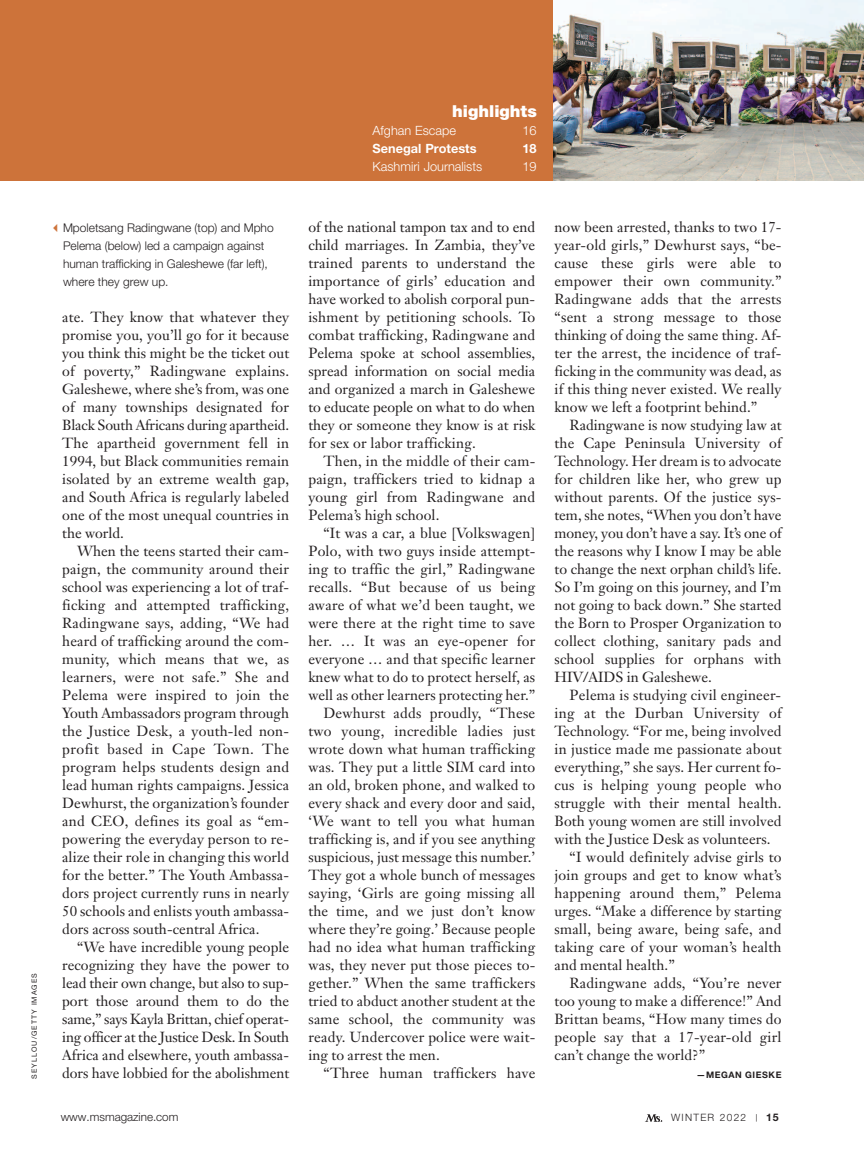
<style>
.page{position:relative;width:864px;height:1161px;background:#fff}
.page>*{position:absolute;margin:0;border:0;box-sizing:border-box;transform-origin:0 0}
.t1{font:900 16.5px "Helvetica Neue LT Std";color:#fff}
.t2{font:14.4px/18px "Janson Text";letter-spacing:.015em;color:#231f20;text-align:justify}
.t3{font:300 12.75px "Helvetica Neue LT Std";color:#fff}
.t4{font:700 12.75px "Helvetica Neue LT Std";color:#fff}
.t5{font:300 12px/18px "Helvetica Neue LT Std";color:#231f20}
.t6{font:300 11.7px "Helvetica Neue LT Std";color:#231f20}
.t7{font:300 10.2px "Helvetica Neue LT Std";letter-spacing:.12em;color:#231f20}
.t8{font:700 9px "Helvetica Neue LT Std";letter-spacing:.06em;color:#231f20}
.t9{font:7.2px "Helvetica Neue LT Std";letter-spacing:.14em;color:#231f20}
.s1{font-weight:400;font-size:7.5px}
.s2{font-weight:700;font-size:10.5px}
</style>
<div class="page">
<div style="left:0;top:0;width:864px;height:181px;background:#cd733a"></div>
<img style="left:553px;top:0;width:311px;height:181px">
<svg style="left:645px;top:1114px;width:17px;height:8px"></svg>
<p class="t9" style="left:30px;top:1078px;width:107px;rotate:-90deg">SEYLLOU/GETTY IMAGES</p>
<p class="t1" style="left:452px;top:102px;width:86px">highlights</p>
<p class="t3" style="left:373px;top:123px;width:85px">Afghan Escape</p>
<p class="t3" style="left:522px;top:123px;width:16px">16</p>
<p class="t4" style="left:373px;top:141px;width:106px">Senegal Protests</p>
<p class="t4" style="left:522px;top:141px;width:16px">18</p>
<p class="t3" style="left:373px;top:159px;width:111px">Kashmiri Journalists</p>
<p class="t3" style="left:522px;top:159px;width:16px">19</p>
<p class="t5" style="left:63px;top:219px;width:212px">Mpoletsang Radingwane (top) and Mpho Pelema (below) led a campaign against human trafficking in Galeshewe (far left), where they grew up.</p>
<p class="t2" style="left:62px;top:308px;width:228px">ate. They know that whatever they promise you, you’ll go for it because you think this might be the ticket out of poverty,” Radingwane explains.<br>Galeshewe, where she’s from, was one of many townships designated for Black South Africans during apartheid.<br>The apartheid government fell in 1994, but Black communities remain isolated by an extreme wealth gap, and South Africa is regularly labeled one of the most unequal countries in the world.</p>
<p class="t2" style="left:62px;top:542px;width:229px;text-indent:15px">When the teens started their cam&shy;paign, the community around their school was experiencing a lot of traf&shy;ficking and attempted trafficking, Radingwane says, adding, “We had heard of trafficking around the com&shy;munity, which means that we, as learners, were not safe.” She and Pelema were inspired to join the Youth Ambassadors program through the Justice Desk, a youth-led non&shy;profit based in Cape Town. The program helps students design and lead human rights campaigns. Jessica Dewhurst, the organization’s founder and CEO, defines its goal as “em&shy;powering the everyday person to re&shy;alize their role in changing this world for the better.” The Youth Ambassa&shy;dors project currently runs in nearly 50 schools and enlists youth ambassa&shy;dors across south-central Africa.</p>
<p class="t2" style="left:62px;top:938px;width:228px;text-indent:15px">“We have incredible young people recognizing they have the power to lead their own change, but also to sup&shy;port those around them to do the same,” says Kayla Brittan, chief operat&shy;ing officer at the Justice Desk. In South Africa and elsewhere, youth ambassa&shy;dors have lobbied for the abolishment</p>
<p class="t2" style="left:308px;top:218px;width:228px">of the national tampon tax and to end child marriages. In Zambia, they’ve trained parents to understand the importance of girls’ education and have worked to abolish corporal pun&shy;ishment by petitioning schools. To combat trafficking, Radingwane and Pelema spoke at school assemblies, spread information on social media and organized a march in Galeshewe to educate people on what to do when they or someone they know is at risk for sex or labor trafficking.</p>
<p class="t2" style="left:308px;top:452px;width:228px;text-indent:15px">Then, in the middle of their cam&shy;paign, traffickers tried to kidnap a young girl from Radingwane and Pelema’s high school.</p>
<p class="t2" style="left:323px;top:524px;width:213px">“It was a car, a blue [Volkswagen]</p>
<p class="t2" style="left:308px;top:542px;width:228px">Polo, with two guys inside attempt-</p>
<p class="t2" style="left:308px;top:560px;width:228px">ing to traffic the girl,” Radingwane</p>
<p class="t2" style="left:308px;top:578px;width:228px">recalls. “But because of us being</p>
<p class="t2" style="left:308px;top:596px;width:228px">aware of what we’d been taught, we</p>
<p class="t2" style="left:308px;top:614px;width:228px">were there at the right time to save</p>
<p class="t2" style="left:308px;top:632px;width:228px">her. … It was an eye-opener for</p>
<p class="t2" style="left:308px;top:650px;width:228px">everyone … and that specific learner</p>
<p class="t2" style="left:308px;top:668px;width:228px">knew what to do to protect herself, as</p>
<p class="t2" style="left:308px;top:686px;width:228px">well as other learners protecting her.”</p>
<p class="t2" style="left:323px;top:704px;width:213px">Dewhurst adds proudly, “These</p>
<p class="t2" style="left:308px;top:722px;width:228px">two young, incredible ladies just</p>
<p class="t2" style="left:308px;top:740px;width:228px">wrote down what human trafficking</p>
<p class="t2" style="left:308px;top:758px;width:228px">was. They put a little SIM card into</p>
<p class="t2" style="left:308px;top:776px;width:228px">an old, broken phone, and walked to</p>
<p class="t2" style="left:308px;top:794px;width:228px">every shack and every door and said,</p>
<p class="t2" style="left:308px;top:812px;width:228px">‘We want to tell you what human</p>
<p class="t2" style="left:308px;top:830px;width:228px">trafficking is, and if you see anything</p>
<p class="t2" style="left:308px;top:848px;width:228px">suspicious, just message this number.’</p>
<p class="t2" style="left:308px;top:866px;width:228px">They got a whole bunch of messages</p>
<p class="t2" style="left:308px;top:884px;width:228px">saying, ‘Girls are going missing all</p>
<p class="t2" style="left:308px;top:902px;width:228px">the time, and we just don’t know</p>
<p class="t2" style="left:308px;top:920px;width:228px">where they’re going.’ Because people</p>
<p class="t2" style="left:308px;top:938px;width:228px">had no idea what human trafficking</p>
<p class="t2" style="left:308px;top:956px;width:228px">was, they never put those pieces to-</p>
<p class="t2" style="left:308px;top:974px;width:228px">gether.” When the same traffickers</p>
<p class="t2" style="left:308px;top:992px;width:228px">tried to abduct another student at the</p>
<p class="t2" style="left:308px;top:1010px;width:228px">same school, the community was</p>
<p class="t2" style="left:308px;top:1028px;width:228px">ready. Undercover police were wait-</p>
<p class="t2" style="left:308px;top:1046px;width:133px">ing to arrest the men.</p>
<p class="t2" style="left:323px;top:1064px;width:213px">“Three human traffickers have</p>
<p class="t2" style="left:555px;top:218px;width:229px">now been arrested, thanks to two 17- year-old girls,” Dewhurst says, “be&shy;cause these girls were able to empower their own community.” Radingwane adds that the arrests “sent a strong message to those thinking of doing the same thing. Af&shy;ter the arrest, the incidence of traf&shy;ficking in the community was dead, as if this thing never existed. We really know we left a footprint behind.”</p>
<p class="t2" style="left:555px;top:416px;width:229px;text-indent:15px">Radingwane is now studying law at the Cape Peninsula University of Technology. Her dream is to advocate for children like her, who grew up without parents. Of the justice sys&shy;tem, she notes, “When you don’t have money, you don’t have a say. It’s one of the reasons why I know I may be able to change the next orphan child’s life.<br>So I’m going on this journey, and I’m not going to back down.” She started the Born to Prosper Organization to collect clothing, sanitary pads and school supplies for orphans with HIV/AIDS in Galeshewe.</p>
<p class="t2" style="left:570px;top:686px;width:213px">Pelema is studying civil engineer-</p>
<p class="t2" style="left:555px;top:704px;width:229px">ing at the Durban University of</p>
<p class="t2" style="left:555px;top:722px;width:229px">Technology. “For me, being involved</p>
<p class="t2" style="left:555px;top:740px;width:229px">in justice made me passionate about</p>
<p class="t2" style="left:555px;top:758px;width:229px">everything,” she says. Her current fo-</p>
<p class="t2" style="left:555px;top:776px;width:229px">cus is helping young people who</p>
<p class="t2" style="left:555px;top:794px;width:229px">struggle with their mental health.</p>
<p class="t2" style="left:555px;top:812px;width:229px">Both young women are still involved</p>
<p class="t2" style="left:555px;top:830px;width:218px">with the Justice Desk as volunteers.</p>
<p class="t2" style="left:570px;top:848px;width:214px">“I would definitely advise girls to</p>
<p class="t2" style="left:555px;top:866px;width:229px">join groups and get to know what’s</p>
<p class="t2" style="left:555px;top:884px;width:229px">happening around them,” Pelema</p>
<p class="t2" style="left:555px;top:902px;width:229px">urges. “Make a difference by starting</p>
<p class="t2" style="left:555px;top:920px;width:229px">small, being aware, being safe, and</p>
<p class="t2" style="left:555px;top:938px;width:229px">taking care of your woman’s health</p>
<p class="t2" style="left:555px;top:956px;width:122px">and mental health.”</p>
<p class="t2" style="left:570px;top:974px;width:214px">Radingwane adds, “You’re never</p>
<p class="t2" style="left:555px;top:992px;width:229px">too young to make a difference!” And</p>
<p class="t2" style="left:555px;top:1010px;width:229px">Brittan beams, “How many times do</p>
<p class="t2" style="left:555px;top:1028px;width:229px">people say that a 17-year-old girl</p>
<p class="t2" style="left:555px;top:1046px;width:152px">can’t change the world?”</p>
<p class="t8" style="left:697px;top:1069px;width:86px">—MEGAN GIESKE</p>
<p class="t6" style="left:61px;top:1110px;width:119px">www.msmagazine.com</p>
<p class="t7" style="left:671px;top:1112px;width:109px">WINTER 2022 <span class="s1">|</span> <span class="s2">15</span></p>
</div>
